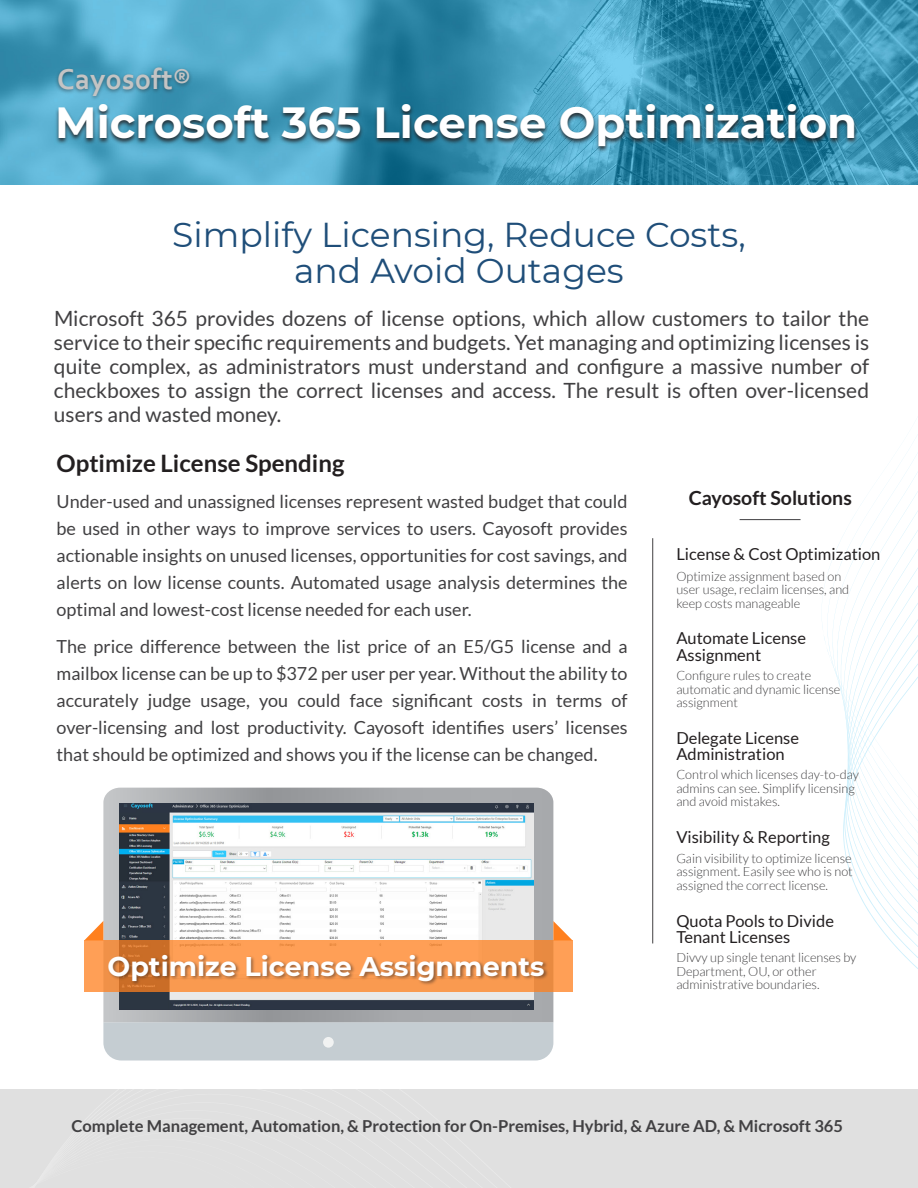
<style>
.page{position:relative;width:918px;height:1188px;background:#fff}
.page>*{position:absolute;margin:0;border:0;box-sizing:border-box;transform-origin:0 0}
.t1{font:700 43.5px "Montserrat";color:#fff}
.t2{font:34.5px/36px "Montserrat";color:#1f4e79;text-align:center}
.t3{font:700 30px "Corbel";color:#c4c4c4}
.t4{font:700 27px "Montserrat";color:#fff}
.t5{font:700 24px "Lato";color:#231f20}
.t6{font:21px/24px "Lato";color:#414042;text-align:justify}
.t7{font:700 19.5px "Lato";color:#231f20}
.t8{font:18px/27px "Lato";color:#414042;text-align:justify}
.t9{font:16.5px/16.5px "Lato";color:#231f20}
.t10{font:700 16.5px "Lato";color:#414042}
.t11{font:300 12.75px/13.5px "Lato";color:#414042}
.s1{font-family:"Myriad Pro"}
</style>
<div class="page">
<img style="left:0;top:0;width:918px;height:185px">
<div style="left:0;top:1090px;width:918px;height:98px;background:#e0e0e0"></div>
<svg style="left:824px;top:434px;width:94px;height:535px"></svg>
<hr style="left:740px;top:519px;width:61px;height:1px;background:#414042">
<hr style="left:652px;top:538px;width:1px;height:405px;background:#414042">
<div style="left:103px;top:1039px;width:450px;height:22px;background:#c5cdd2"></div>
<div style="left:323px;top:1037px;width:11px;height:11px;background:#f1f2f2;border-radius:50%"></div>
<svg style="left:103px;top:788px;width:450px;height:113px;background:#acaeb1"></svg>
<img style="left:119px;top:803px;width:414px;height:98px">
<img style="left:84px;top:901px;width:489px;height:138px">
<img style="left:1px;top:50px;width:911px;height:135px">
<img style="left:3px;top:11px;width:243px;height:141px">
<h3 class="t3" style="left:57px;top:60px;width:136px">Cayosoft®</h3>
<h1 class="t1" style="left:55px;top:91px;width:804px">Microsoft 365 License Optimization</h1>
<h2 class="t2" style="left:172px;top:216px;width:575px">Simplify Licensing, Reduce Costs, and Avoid Outages</h2>
<p class="t6" style="left:54px;top:307px;width:817px">Microsoft 365 provides dozens of license options, which allow customers to tailor the service to their specific requirements and budgets. Yet managing and optimizing licenses is quite complex, as administrators must understand and configure a massive number of checkboxes to assign the correct licenses and access. The result is often over-licensed users and wasted money.</p>
<h3 class="t5" style="left:57px;top:449px;width:289px">Optimize License Spending</h3>
<p class="t8" style="left:57px;top:488px;width:573px">Under-used and unassigned licenses represent wasted budget that could be used in other ways to improve services to users. Cayosoft provides actionable insight<span class="s1">s</span> on unused licenses, opportunities for cost savings, and alerts on low license counts. Automated usage analysis determines the optimal and lowest-cost license needed for each user.</p>
<p class="t8" style="left:57px;top:633px;width:573px">The price difference between the list price of an E5/G5 license and a mailbox license can be up to $372 per user per year. Without the ability to accurately judge usage, you could face significant costs in terms of over-licensing and lost productivity. Cayosoft identifies users’ licenses that should be optimized and shows you if the license can be changed.</p>
<h3 class="t4" style="left:108px;top:947px;width:438px">Optimize License Assignments</h3>
<p class="t7" style="left:689px;top:487px;width:165px">Cayosoft Solutions</p>
<p class="t9" style="left:676px;top:546px;width:206px">License &amp; Cost Optimization</p>
<p class="t11" style="left:676px;top:569px;width:174px">Optimize assignment based on user usage, reclaim licenses, and keep costs manageable</p>
<p class="t9" style="left:676px;top:630px;width:131px">Automate License<br>Assignment</p>
<p class="t11" style="left:676px;top:669px;width:166px">Configure rules to create automatic and dynamic license assignment</p>
<p class="t9" style="left:676px;top:729px;width:124px">Delegate License<br>Administration</p>
<p class="t11" style="left:676px;top:768px;width:184px">Control which licenses day-to-day admins can see. Simplify licensing and avoid mistakes.</p>
<p class="t9" style="left:676px;top:829px;width:155px">Visibility &amp; Reporting</p>
<p class="t11" style="left:676px;top:852px;width:178px;text-align:justify">Gain visibility to optimize license assignment. Easily see who is not assigned the correct license.</p>
<p class="t9" style="left:676px;top:912px;width:159px">Quota Pools to Divide<br>Tenant Licenses</p>
<p class="t11" style="left:676px;top:951px;width:182px">Divvy up single tenant licenses by<br>Department, OU, or other administrative boundaries.</p>
<p class="t10" style="left:71px;top:1117px;width:773px">Complete Management, Automation, &amp; Protection for On-Premises, Hybrid, &amp; Azure AD, &amp; Microsoft 365</p>
</div>
